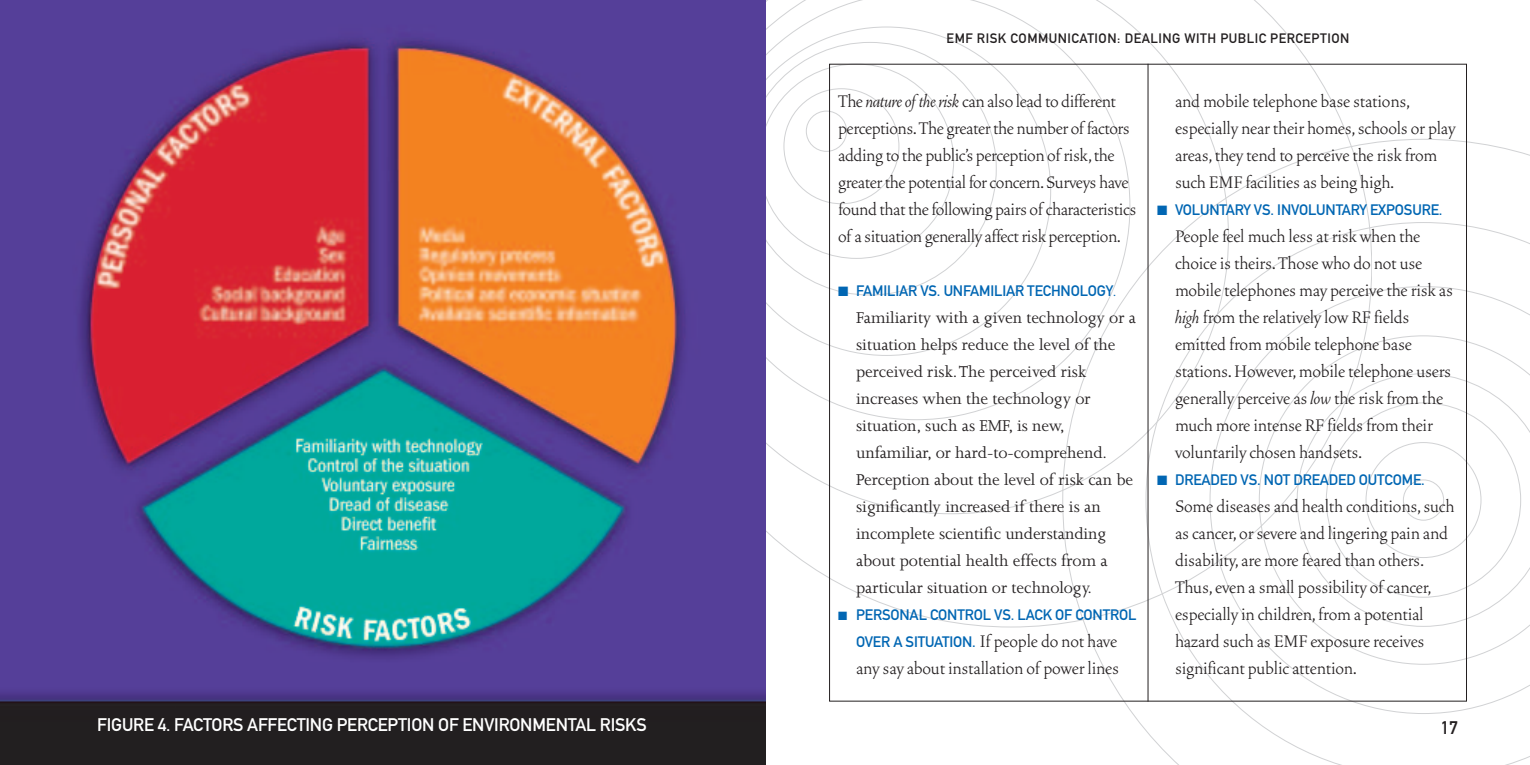
<style>
.page{position:relative;width:1530px;height:765px;background:#fff}
.page>*{position:absolute;margin:0;border:0;box-sizing:border-box;transform-origin:0 0}
.t1{font:300 21px/27px "Vendetta";letter-spacing:-.01em;color:#231f20}
.t2{font:18px/27px "Joanna";letter-spacing:-.005em;color:#231f20}
.t3{font:18px "DIN Mittelschrift";letter-spacing:-.01em;color:#fff}
.t4{font:18px "DIN Mittelschrift";color:#231f20}
.t5{font:15px "DIN Mittelschrift";letter-spacing:-.01em;color:#0166b3}
.t6{font:13.5px "DIN Mittelschrift";letter-spacing:.04em;color:#231f20}
.s1{font-style:italic}
.s2{font-family:"Vendetta";font-weight:300}
.s3{font-family:"DIN Mittelschrift";font-weight:400;font-size:15px;color:#0166b3}
</style>
<div class="page">
<svg style="left:765px;top:0;width:607px;height:628px"></svg>
<svg style="left:1062px;top:139px;width:468px;height:626px"></svg>
<hr style="left:1148px;top:64px;width:1px;height:638px;background:#231f20">
<img style="left:0;top:0;width:765px;height:765px">
<p class="t3" style="left:97px;top:718px;width:551px">FIGURE 4. FACTORS AFFECTING PERCEPTION OF ENVIRONMENTAL RISKS</p>
<p class="t6" style="left:947px;top:34px;width:404px">EMF RISK COMMUNICATION: DEALING WITH PUBLIC PERCEPTION</p>
<p class="t1" style="left:838px;top:89px;width:300px">The <span class="s1">nature of the risk</span>can also lead to different perceptions.The greater the number of factors adding to the public’s perception of risk,the greater the potential for concern.Surveys have found that the following pairs of characteristics of a situation generally affect risk perception.</p>
<p class="t5" style="left:838px;top:285px;width:280px">■ FAMILIAR VS. UNFAMILIAR TECHNOLOGY<span class="s2">.</span></p>
<p class="t2" style="left:856px;top:305px;width:281px">Familiarity with a given technology or a situation helps reduce the level of the perceived risk.The perceived risk increases when the technology or situation, such as EMF, is new, unfamiliar, or hard-to-comprehend.<br>Perception about the level of risk can be significantly increased if there is an incomplete scientific understanding about potential health effects from a particular situation or technology.</p>
<p class="t5" style="left:838px;top:609px;width:300px">■ PERSONAL CONTROL VS. LACK OF CONTROL</p>
<p class="t1" style="left:856px;top:629px;width:264px"><span class="s3">OVER A SITUATION.</span> If people do not have any say about installation of power lines</p>
<p class="t1" style="left:1175px;top:89px;width:282px">and mobile telephone base stations, especially near their homes, schools or play areas, they tend to perceive the risk from such EMF facilities as being high.</p>
<p class="t5" style="left:1157px;top:204px;width:287px">■ VOLUNTARY VS. INVOLUNTARY EXPOSURE.</p>
<p class="t1" style="left:1175px;top:224px;width:279px">People feel much less at risk when the choice is theirs. Those who do not use mobile telephones may perceive the risk as <span class="s1">high</span>from the relatively low RF fields emitted from mobile telephone base stations. However, mobile telephone users generally perceive as <span class="s1">low</span> the risk from the much more intense RF fields from their voluntarily chosen handsets.</p>
<p class="t5" style="left:1157px;top:474px;width:269px">■ DREADED VS. NOT DREADED OUTCOME.</p>
<p class="t1" style="left:1175px;top:494px;width:281px">Some diseases and health conditions, such as cancer, or severe and lingering pain and disability, are more feared than others.<br>Thus, even a small possibility of cancer, especially in children, from a potential hazard such as EMF exposure receives significant public attention.</p>
<p class="t4" style="left:1441px;top:721px;width:19px">17</p>
</div>
